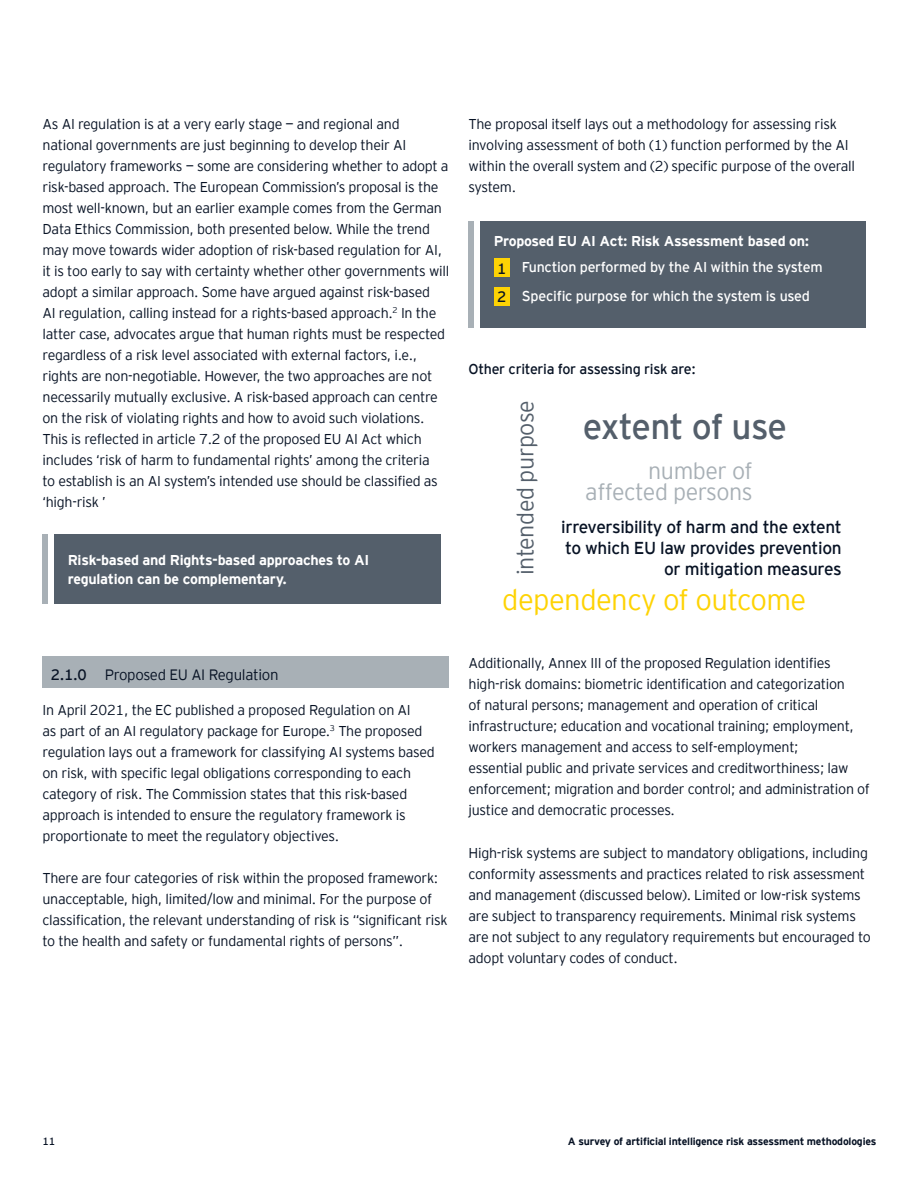
<style>
.page{position:relative;width:918px;height:1188px;background:#fff}
.page>*{position:absolute;margin:0;border:0;box-sizing:border-box;transform-origin:0 0}
.t1{font:35.25px "EY Interstate";letter-spacing:-.025em;color:#545f6b}
.t2{font:300 29.25px "EY Interstate";letter-spacing:-.02em;color:#fed304}
.t3{font:300 23.25px/21px "EY Interstate";letter-spacing:-.02em;color:#a8b0b6;text-align:right}
.t4{font:300 23.25px "EY Interstate";letter-spacing:-.02em;color:#545f6b}
.t5{font:17.25px/21px "EY Interstate";letter-spacing:-.02em;color:#071224;text-align:right}
.t6{font:300 15px "EY Interstate";letter-spacing:-.02em;color:#071224}
.t7{font:15px "EY Interstate";color:#071224}
.t8{font:300 14.25px/21px "EY Interstate";letter-spacing:-.02em;color:#071224}
.t9{font:700 14.25px/19.5px "EY Interstate";letter-spacing:-.02em;color:#fff}
.t10{font:14.25px "EY Interstate";letter-spacing:-.02em;color:#fff}
.t11{font:14.25px "EY Interstate";letter-spacing:-.02em;color:#071224}
.t12{font:700 10.5px "EY Interstate";letter-spacing:-.02em;color:#071224}
.t13{font:10.5px "EY Interstate";color:#071224}
.s1{font-weight:400}
</style>
<div class="page">
<div style="left:43px;top:657px;width:406px;height:31px;background:#a8b0b6"></div>
<div style="left:54px;top:534px;width:387px;height:70px;background:#545f6b"></div>
<div style="left:43px;top:534px;width:5px;height:70px;background:#a8b0b6"></div>
<div style="left:480px;top:221px;width:386px;height:107px;background:#545f6b"></div>
<div style="left:469px;top:221px;width:5px;height:107px;background:#a8b0b6"></div>
<div style="left:494px;top:259px;width:16px;height:18px;background:#fed304"></div>
<div style="left:494px;top:287px;width:16px;height:19px;background:#fed304"></div>
<p class="t8" style="left:43px;top:112px;width:408px">As AI regulation is at a very early stage — and regional and national governments are just beginning to develop their AI regulatory frameworks — some are considering whether to adopt a risk-based approach. The European Commission’s proposal is the most well-known, but an earlier example comes from the German Data Ethics Commission, both presented below. While the trend may move towards wider adoption of risk-based regulation for AI, it is too early to say with certainty whether other governments will adopt a similar approach. Some have argued against risk-based<br>AI regulation, calling instead for a rights-based approach.<sup>2</sup> In the latter case, advocates argue that human rights must be respected regardless of a risk level associated with external factors, i.e., rights are non-negotiable. However, the two approaches are not necessarily mutually exclusive. A risk-based approach can centre on the risk of violating rights and how to avoid such violations.<br>This is reflected in article 7.2 of the proposed EU AI Act which includes ‘risk of harm to fundamental rights’ among the criteria<br>to establish is an AI system’s intended use should be classified as ‘high-risk ’</p>
<p class="t9" style="left:68px;top:549px;width:303px">Risk-based and Rights-based approaches to AI regulation can be complementary.</p>
<p class="t6" style="left:51px;top:664px;width:229px"><span class="s1">2.1.0</span> Proposed EU AI Regulation</p>
<p class="t8" style="left:43px;top:698px;width:394px">In April 2021, the EC published a proposed Regulation on AI<br>as part of an AI regulatory package for Europe.<sup>3</sup> The proposed regulation lays out a framework for classifying AI systems based on risk, with specific legal obligations corresponding to each category of risk. The Commission states that this risk-based approach is intended to ensure the regulatory framework is proportionate to meet the regulatory objectives.</p>
<p class="t8" style="left:43px;top:867px;width:407px">There are four categories of risk within the proposed framework: unacceptable, high, limited/low and minimal. For the purpose of classification, the relevant understanding of risk is “significant risk to the health and safety or fundamental rights of persons”.</p>
<p class="t8" style="left:469px;top:112px;width:388px">The proposal itself lays out a methodology for assessing risk involving assessment of both (1) function performed by the AI within the overall system and (2) specific purpose of the overall system.</p>
<p class="t9" style="left:494px;top:230px;width:317px">Proposed EU AI Act: Risk Assessment based on:</p>
<p class="t7" style="left:497px;top:258px;width:11px">1</p>
<p class="t10" style="left:522px;top:257px;width:302px">Function performed by the AI within the system</p>
<p class="t7" style="left:497px;top:286px;width:11px">2</p>
<p class="t10" style="left:522px;top:286px;width:289px">Specific purpose for which the system is used</p>
<p class="t11" style="left:469px;top:359px;width:229px">Other criteria for assessing risk are:</p>
<p class="t1" style="left:583px;top:402px;width:206px">extent of use</p>
<p class="t4" style="left:509px;top:575px;width:176px;rotate:-90deg">intended purpose</p>
<p class="t3" style="left:585px;top:459px;width:169px">number of affected persons</p>
<p class="t5" style="left:561px;top:516px;width:282px">irreversibility of harm and the extent to which EU law provides prevention or mitigation measures</p>
<p class="t2" style="left:502px;top:579px;width:306px">dependency of outcome</p>
<p class="t8" style="left:469px;top:652px;width:403px">Additionally, Annex III of the proposed Regulation identifies high-risk domains: biometric identification and categorization<br>of natural persons; management and operation of critical infrastructure; education and vocational training; employment, workers management and access to self-employment;<br>essential public and private services and creditworthiness; law enforcement; migration and border control; and administration of justice and democratic processes.</p>
<p class="t8" style="left:469px;top:841px;width:404px">High-risk systems are subject to mandatory obligations, including conformity assessments and practices related to risk assessment and management (discussed below). Limited or low-risk systems are subject to transparency requirements. Minimal risk systems are not subject to any regulatory requirements but encouraged to adopt voluntary codes of conduct.</p>
<p class="t13" style="left:43px;top:1133px;width:14px">11</p>
<p class="t12" style="left:568px;top:1133px;width:310px">A survey of artificial intelligence risk assessment methodologies</p>
</div>
